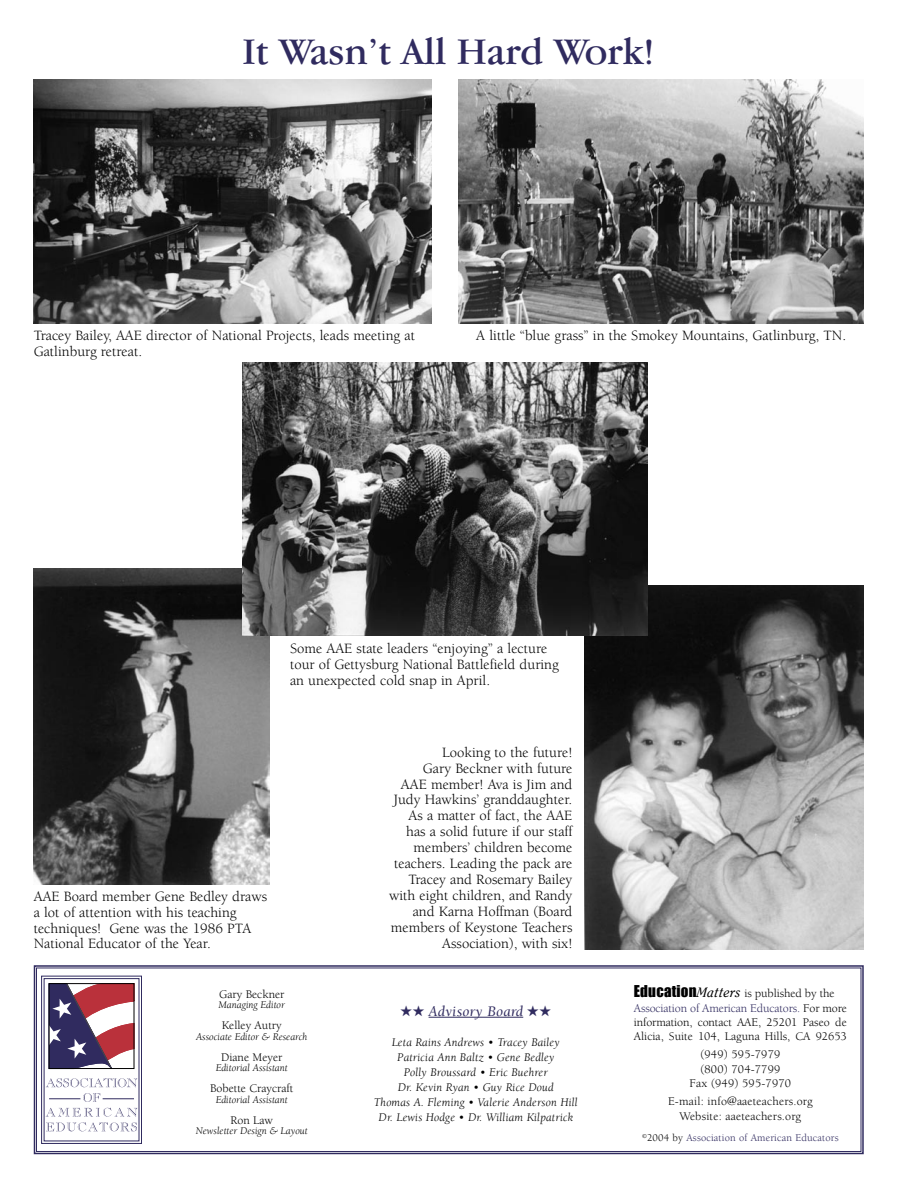
<style>
.page{position:relative;width:918px;height:1188px;background:#fff}
.page>*{position:absolute;margin:0;border:0;box-sizing:border-box;transform-origin:0 0}
.t1{font:39px "Garamond IT Cby BT";color:#302b5f}
.t2{font:italic 15px "Berkeley";letter-spacing:.015em;color:#302b5f}
.t3{font:14.7px/15.9px "Berkeley";color:#000}
.t4{font:12px/14.4px "Berkeley";color:#000;text-align:center}
.t5{font:italic 12px/15px "Berkeley";letter-spacing:.015em;color:#000;text-align:center}
.t6{font:italic 10.5px "Berkeley";color:#000}
.t7{font:10.5px "Berkeley";letter-spacing:.015em;color:#302b5f}
.s1{font-family:"Impact";font-size:15px}
.s2{font-family:"Clearface";font-style:italic;font-size:13.5px}
.s3{color:#302b5f}
.s4{color:#000}
</style>
<div class="page">
<svg style="left:33px;top:965px;width:831px;height:190px"></svg>
<div style="left:36px;top:968px;width:825px;height:184px;border:1px solid #302b5f"></div>
<hr style="left:429px;top:1017px;width:94px;height:1px;background:#302b5f">
<svg style="left:39px;top:973px;width:111px;height:174px"></svg>
<div style="left:49px;top:983px;width:85px;height:86px;border:1px solid #000"></div>
<img style="left:34px;top:568px;width:236px;height:317px">
<img style="left:584px;top:585px;width:280px;height:365px">
<img style="left:34px;top:80px;width:398px;height:243px">
<img style="left:459px;top:80px;width:405px;height:243px">
<img style="left:243px;top:362px;width:405px;height:274px">
<h1 class="t1" style="left:243px;top:28px;width:414px">It Wasn’t All Hard Work!</h1>
<p class="t3" style="left:34px;top:328px;width:383px">Tracey Bailey, AAE director of National Projects, leads meeting at<br>Gatlinburg retreat.</p>
<p class="t3" style="left:476px;top:328px;width:372px">A little “blue grass” in the Smokey Mountains, Gatlinburg, TN.</p>
<p class="t3" style="left:34px;top:889px;width:235px">AAE Board member Gene Bedley draws a lot of attention with his teaching techniques! Gene was the 1986 PTA National Educator of the Year.</p>
<p class="t3" style="left:290px;top:641px;width:270px">Some AAE state leaders “enjoying” a lecture tour of Gettysburg National Battlefield during an unexpected cold snap in April.</p>
<p class="t3" style="left:389px;top:745px;width:185px;text-align:right">Looking to the future!<br>Gary Beckner with future<br>AAE member! Ava is Jim and<br>Judy Hawkins’ granddaughter.<br>As a matter of fact, the AAE has a solid future if our staff members’ children become teachers. Leading the pack are<br>Tracey and Rosemary Bailey with eight children, and Randy and Karna Hoffman (Board members of Keystone Teachers<br>Association), with six!</p>
<p class="t4" style="left:219px;top:987px;width:67px">Gary Beckner</p>
<p class="t6" style="left:219px;top:1000px;width:68px">Managing Editor</p>
<p class="t4" style="left:222px;top:1019px;width:62px">Kelley Autry</p>
<p class="t6" style="left:196px;top:1031px;width:113px">Associate Editor &amp; Research</p>
<p class="t4" style="left:221px;top:1050px;width:63px">Diane Meyer</p>
<p class="t6" style="left:216px;top:1063px;width:74px">Editorial Assistant</p>
<p class="t4" style="left:210px;top:1082px;width:85px">Bobette Craycraft</p>
<p class="t6" style="left:216px;top:1094px;width:74px">Editorial Assistant</p>
<p class="t4" style="left:231px;top:1113px;width:44px">Ron Law</p>
<p class="t6" style="left:196px;top:1126px;width:114px">Newsletter Design &amp; Layout</p>
<p class="t2" style="left:400px;top:1003px;width:153px">★★ Advisory Board ★★</p>
<p class="t5" style="left:374px;top:1035px;width:206px">Leta Rains Andrews • Tracey Bailey Patricia Ann Baltz • Gene Bedley<br>Polly Broussard • Eric Buehrer<br>Dr. Kevin Ryan • Guy Rice Doud<br>Thomas A. Fleming • Valerie Anderson Hill Dr. Lewis Hodge • Dr. William Kilpatrick</p>
<p class="t4" style="left:634px;top:987px;width:215px;text-align:left"><span class="s1">Education</span><span class="s2">Matters</span> is published by the <span class="s3">Association of American Educators.</span> For more information, contact AAE, 25201 Paseo de Alicia, Suite 104, Laguna Hills, CA 92653</p>
<p class="t4" style="left:690px;top:1048px;width:103px">(949) 595-7979 (800) 704-7799<br>Fax (949) 595-7970</p>
<p class="t4" style="left:668px;top:1094px;width:146px;line-height:15px">E-mail: info@aaeteachers.org<br>Website: aaeteachers.org</p>
<p class="t7" style="left:642px;top:1132px;width:198px"><sup>©</sup><span class="s4">2004 by</span> Association of American Educators</p>
</div>
